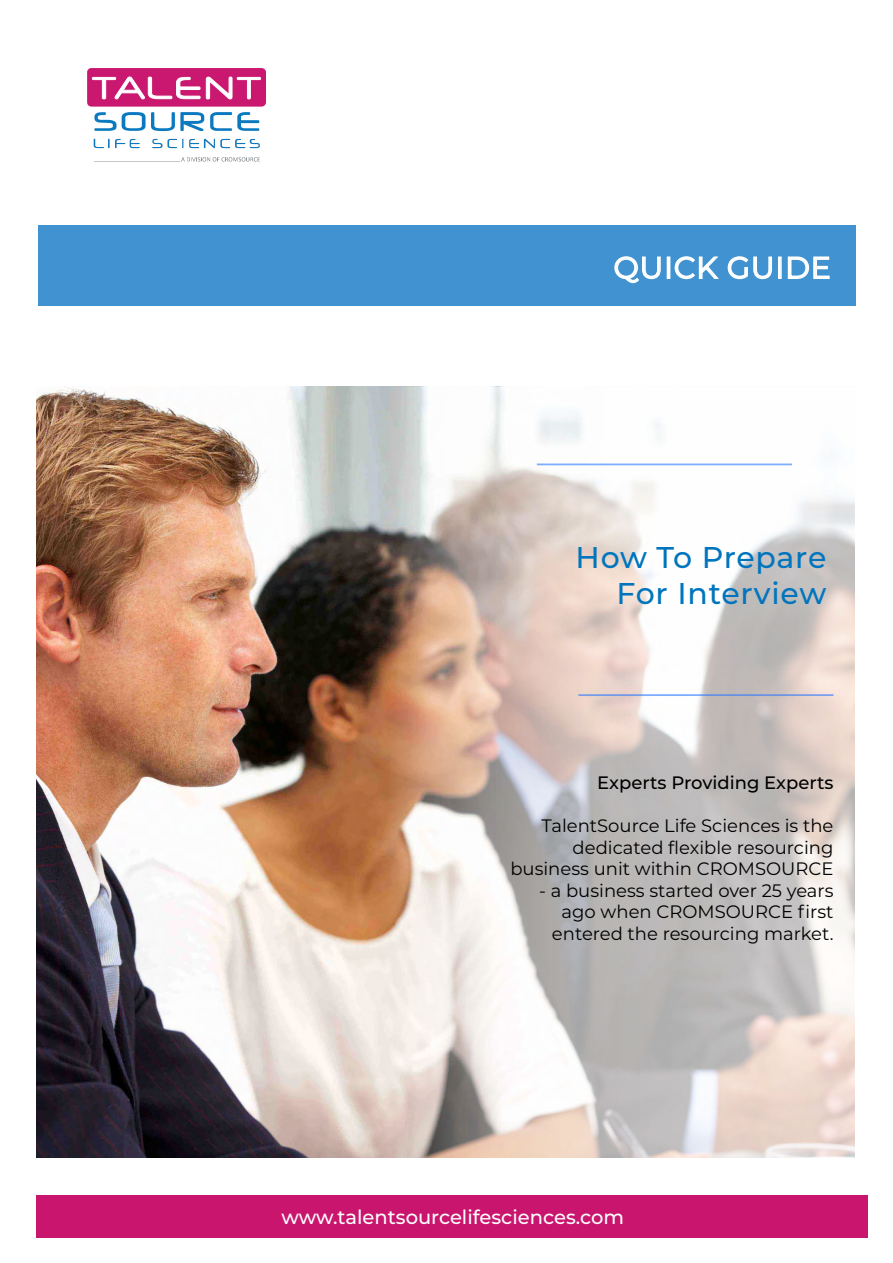
<style>
.page{position:relative;width:893px;height:1263px;background:#fff}
.page>*{position:absolute;margin:0;border:0;box-sizing:border-box;transform-origin:0 0}
.t1{font:500 30px/36px "Montserrat";letter-spacing:.025em;color:#0075be;text-align:right}
.t2{font:30px "Montserrat";letter-spacing:.025em;color:#fff}
.t3{font:500 19.5px "Montserrat";color:#fff}
.t4{font:18px/21.6px "Montserrat";color:#000;text-align:right}
.t5{font:500 18px "Montserrat";color:#000}
</style>
<div class="page">
<div style="left:36px;top:1195px;width:831px;height:42px;background:#c9156e"></div>
<div style="left:87px;top:68px;width:179px;height:39px;background:#ca176f;border-radius:4px"></div>
<svg style="left:92px;top:77px;width:108px;height:22px"></svg>
<svg style="left:206px;top:77px;width:55px;height:22px"></svg>
<svg style="left:94px;top:112px;width:110px;height:19px"></svg>
<svg style="left:210px;top:112px;width:49px;height:19px"></svg>
<svg style="left:94px;top:139px;width:46px;height:9px"></svg>
<svg style="left:152px;top:139px;width:10px;height:9px"></svg>
<svg style="left:168px;top:139px;width:15px;height:9px"></svg>
<svg style="left:189px;top:139px;width:71px;height:9px"></svg>
<svg style="left:181px;top:157px;width:79px;height:5px"></svg>
<hr style="left:94px;top:161px;width:86px;height:1px;background:#c5c9ca">
<img style="left:36px;top:387px;width:349px;height:770px">
<div style="left:38px;top:225px;width:817px;height:81px;background:#4093d0"></div>
<svg style="left:614px;top:256px;width:47px;height:28px"></svg>
<div style="left:667px;top:256px;width:3px;height:23px;border:2px solid #fff"></div>
<svg style="left:674px;top:256px;width:45px;height:24px"></svg>
<svg style="left:727px;top:256px;width:45px;height:24px"></svg>
<div style="left:778px;top:256px;width:4px;height:23px;border:2px solid #fff"></div>
<svg style="left:787px;top:256px;width:43px;height:23px"></svg>
<svg style="left:385px;top:387px;width:470px;height:770px"></svg>
<hr style="left:537px;top:463px;width:255px;height:2px;background:#2a76ff">
<hr style="left:578px;top:694px;width:255px;height:2px;background:#2a76ff">
<h1 class="t2" style="left:614px;top:247px;width:219px">QUICK GUIDE</h1>
<h1 class="t1" style="left:576px;top:538px;width:252px">How To Prepare<br>For Interview</h1>
<p class="t5" style="left:597px;top:770px;width:238px">Experts Providing Experts</p>
<p class="t4" style="left:510px;top:814px;width:325px">TalentSource Life Sciences is the dedicated flexible resourcing business unit within CROMSOURCE<br>a- business started over 25 years ago when CROMSOURCE first entered the resourcing market.</p>
<p class="t3" style="left:282px;top:1203px;width:344px">www.talentsourcelifesciences.com</p>
</div>
